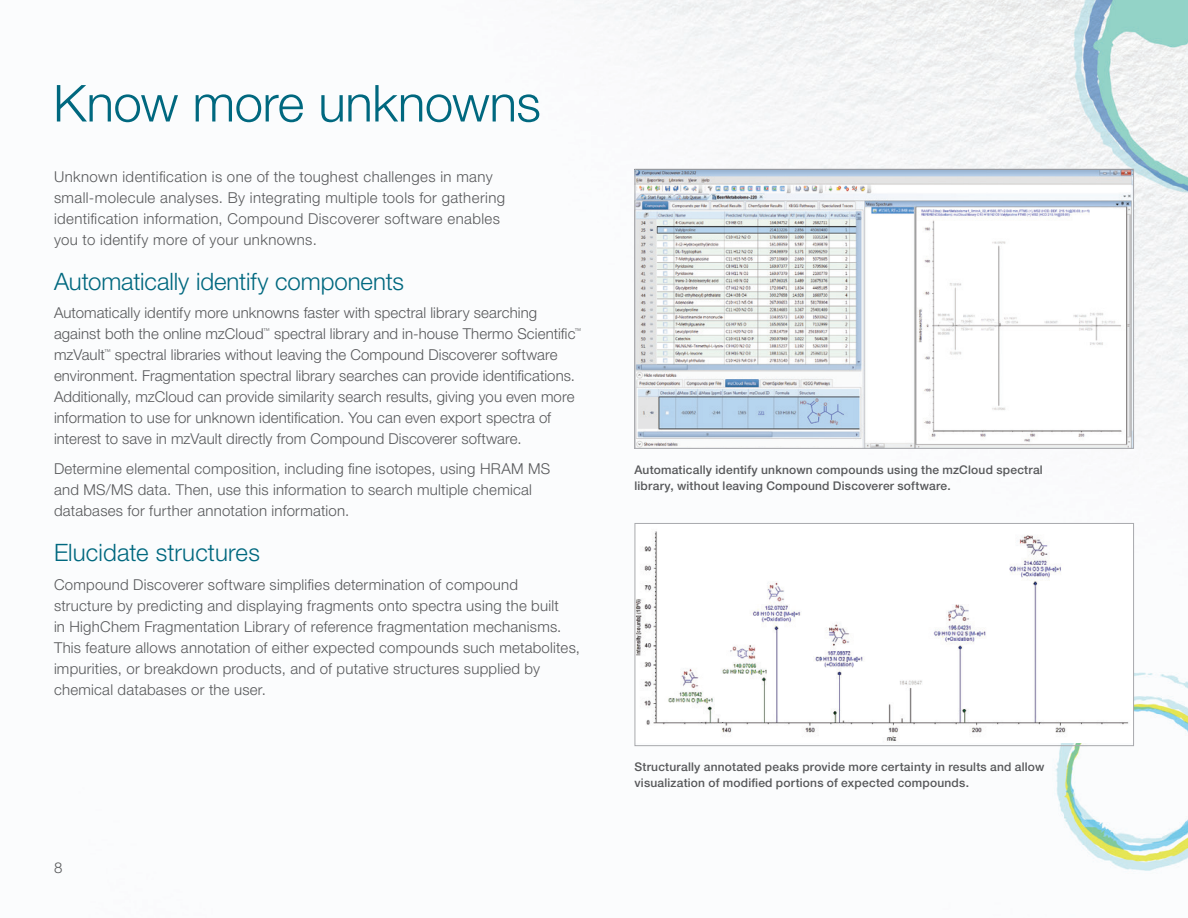
<style>
.page{position:relative;width:1188px;height:918px;background:#fff}
.page>*{position:absolute;margin:0;border:0;box-sizing:border-box;transform-origin:0 0}
.t1{font:300 51px "Helvetica Neue LTW1 G";letter-spacing:-.01em;color:#00687f}
.t2{font:300 24px "Helvetica Neue LTW1 G";color:#00687f}
.t3{font:300 15px/21px "Helvetica Neue LT Std";letter-spacing:.015em;color:#57585a}
.t4{font:500 12px/15.8px "Helvetica Neue LTW1 G";letter-spacing:.02em;color:#57585a}
.t5{font:300 6.75px "Helvetica Neue LT Std";color:#57585a}
</style>
<div class="page">
<img style="left:574px;top:0;width:614px;height:871px">
<img style="left:637px;top:171px;width:495px;height:276px">
<div style="left:635px;top:169px;width:499px;height:280px;border:1px solid #a8a9ad"></div>
<img style="left:637px;top:525px;width:495px;height:217px">
<div style="left:635px;top:523px;width:499px;height:223px;border:1px solid #a8a9ad"></div>
<h1 class="t1" style="left:53px;top:72px;width:489px">Know more unknowns</h1>
<p class="t3" style="left:54px;top:165px;width:453px">Unknown identification is one of the toughest challenges in many small-molecule analyses. By integrating multiple tools for gathering identification information, Compound Discoverer software enables you to identify more of your unknowns.</p>
<h2 class="t2" style="left:54px;top:266px;width:352px">Automatically identify components</h2>
<p class="t3" style="left:54px;top:302px;width:485px">Automatically identify more unknowns faster with spectral library searching against both the online mzCloud</p>
<p class="t5" style="left:263px;top:326px;width:8px">™</p>
<p class="t3" style="left:274px;top:323px;width:303px">spectral library and in-house Thermo Scientific</p>
<p class="t5" style="left:574px;top:326px;width:8px">™</p>
<p class="t3" style="left:54px;top:344px;width:523px;text-indent:61px">spectral libraries without leaving the Compound Discoverer software environment. Fragmentation spectral library searches can provide identifications.<br>Additionally, mzCloud can provide similarity search results, giving you even more information to use for unknown identification. You can even export spectra of interest to save in mzVault directly from Compound Discoverer software.</p>
<p class="t3" style="left:54px;top:458px;width:498px">Determine elemental composition, including fine isotopes, using HRAM MS and MS/MS data. Then, use this information to search multiple chemical databases for further annotation information.</p>
<h2 class="t2" style="left:54px;top:538px;width:207px">Elucidate structures</h2>
<p class="t3" style="left:54px;top:573px;width:528px">Compound Discoverer software simplifies determination of compound structure by predicting and displaying fragments onto spectra using the built<br>in HighChem Fragmentation Library of reference fragmentation mechanisms.<br>This feature allows annotation of either expected compounds such metabolites, impurities, or breakdown products, and of putative structures supplied by chemical databases or the user.</p>
<p class="t3" style="left:54px;top:344px;width:53px">mzVault</p>
<p class="t5" style="left:104px;top:347px;width:8px">™</p>
<p class="t3" style="left:54px;top:857px;width:10px">8</p>
<p class="t4" style="left:634px;top:462px;width:410px">Automatically identify unknown compounds using the mzCloud spectral library, without leaving Compound Discoverer software.</p>
<p class="t4" style="left:634px;top:759px;width:411px">Structurally annotated peaks provide more certainty in results and allow visualization of modified portions of expected compounds.</p>
</div>
